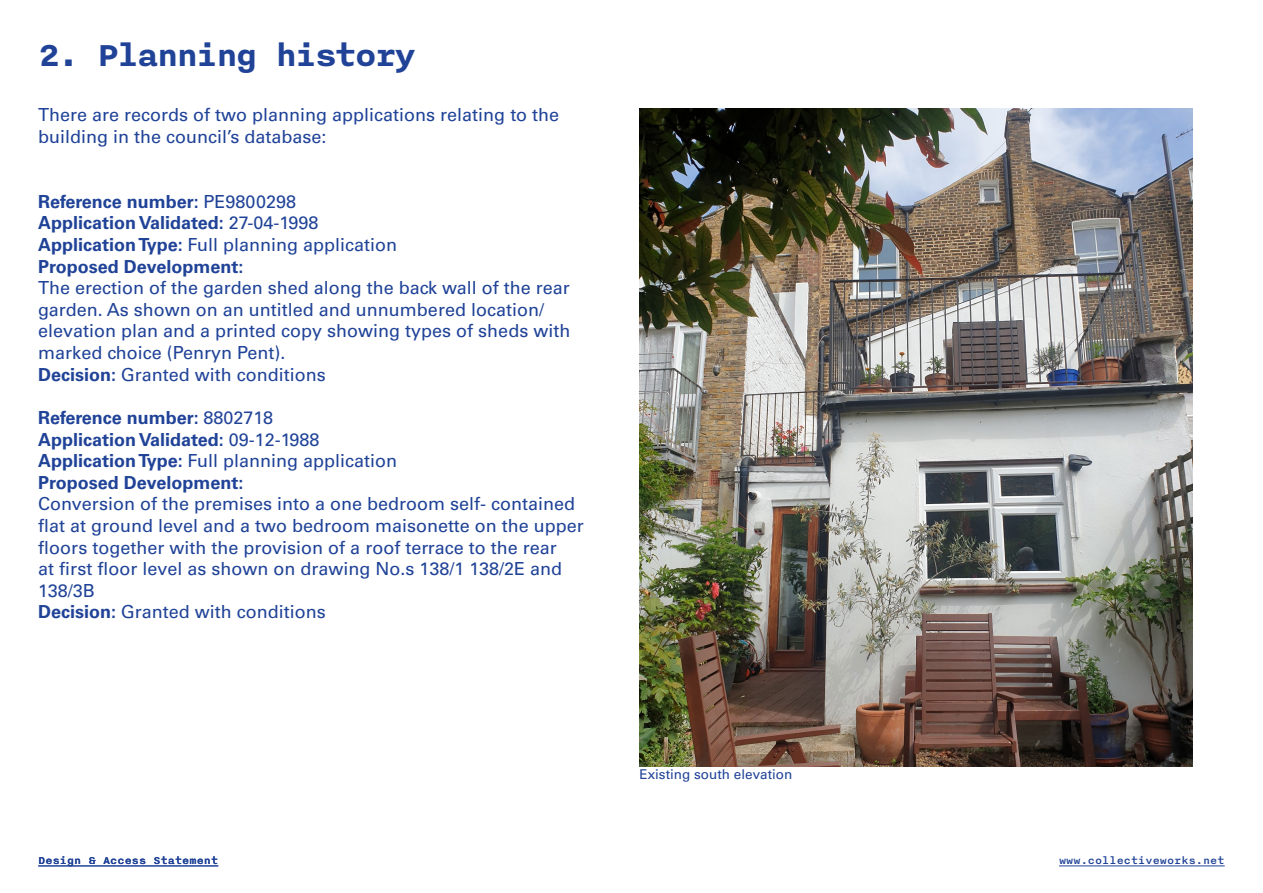
<style>
.page{position:relative;width:1263px;height:893px;background:#fff}
.page>*{position:absolute;margin:0;border:0;box-sizing:border-box;transform-origin:0 0}
.A4_Title{font:700 36px "Nitti";letter-spacing:-.05em;color:#204398}
.A4_Body{font:18px/21.6px "Univers LT Std";color:#204398}
.t1{font:700 18px "Univers LT Std";color:#204398}
.A4_Body-2{font:13.5px "Univers LT Std";color:#204398}
.t2{font:500 12px "Nitti Basic";color:#204398}
.s1{font-weight:400}
.s2{font-weight:700}
</style>
<div class="page">
<hr style="left:1059px;top:866px;width:166px;height:1px;background:#204398">
<img style="left:639px;top:108px;width:553px;height:659px">
<hr style="left:38px;top:866px;width:180px;height:1px;background:#204398">
<p class="A4_Title" style="left:38px;top:34px;width:380px">2. Planning history</p>
<p class="A4_Body" style="left:38px;top:104px;width:523px">There are records of two planning applications relating to the building in the council’s database:</p>
<p class="t1" style="left:38px;top:191px;width:260px">Reference number: <span class="s1">PE9800298</span></p>
<p class="t1" style="left:38px;top:213px;width:282px">Application Validated: <span class="s1">27-04-1998</span></p>
<p class="A4_Body" style="left:38px;top:234px;width:360px"><span class="s2">Application Type:</span> Full planning application</p>
<p class="t1" style="left:38px;top:256px;width:207px">Proposed Development:</p>
<p class="A4_Body" style="left:38px;top:277px;width:534px">The erection of the garden shed along the back wall of the rear garden. As shown on an untitled and unnumbered location/ elevation plan and a printed copy showing types of sheds with marked choice (Penryn Pent).</p>
<p class="A4_Body" style="left:38px;top:364px;width:289px"><span class="s2">Decision:</span> Granted with conditions</p>
<p class="t1" style="left:38px;top:407px;width:237px">Reference number: <span class="s1">8802718</span></p>
<p class="t1" style="left:38px;top:429px;width:283px">Application Validated: <span class="s1">09-12-1988</span></p>
<p class="A4_Body" style="left:38px;top:450px;width:360px"><span class="s2">Application Type:</span> Full planning application</p>
<p class="t1" style="left:38px;top:472px;width:207px">Proposed Development:</p>
<p class="A4_Body" style="left:38px;top:493px;width:547px">Conversion of the premises into a one bedroom self- contained flat at ground level and a two bedroom maisonette on the upper floors together with the provision of a roof terrace to the rear<br>at first floor level as shown on drawing No.s 138/1 138/2E and 138/3B</p>
<p class="A4_Body" style="left:38px;top:601px;width:289px"><span class="s2">Decision:</span> Granted with conditions</p>
<p class="t2" style="left:38px;top:854px;width:182px">Design &amp; Access Statement</p>
<p class="A4_Body-2" style="left:639px;top:766px;width:155px">Existing south elevation</p>
<p class="t2" style="left:1059px;top:854px;width:167px">www.collectiveworks.net</p>
</div>
